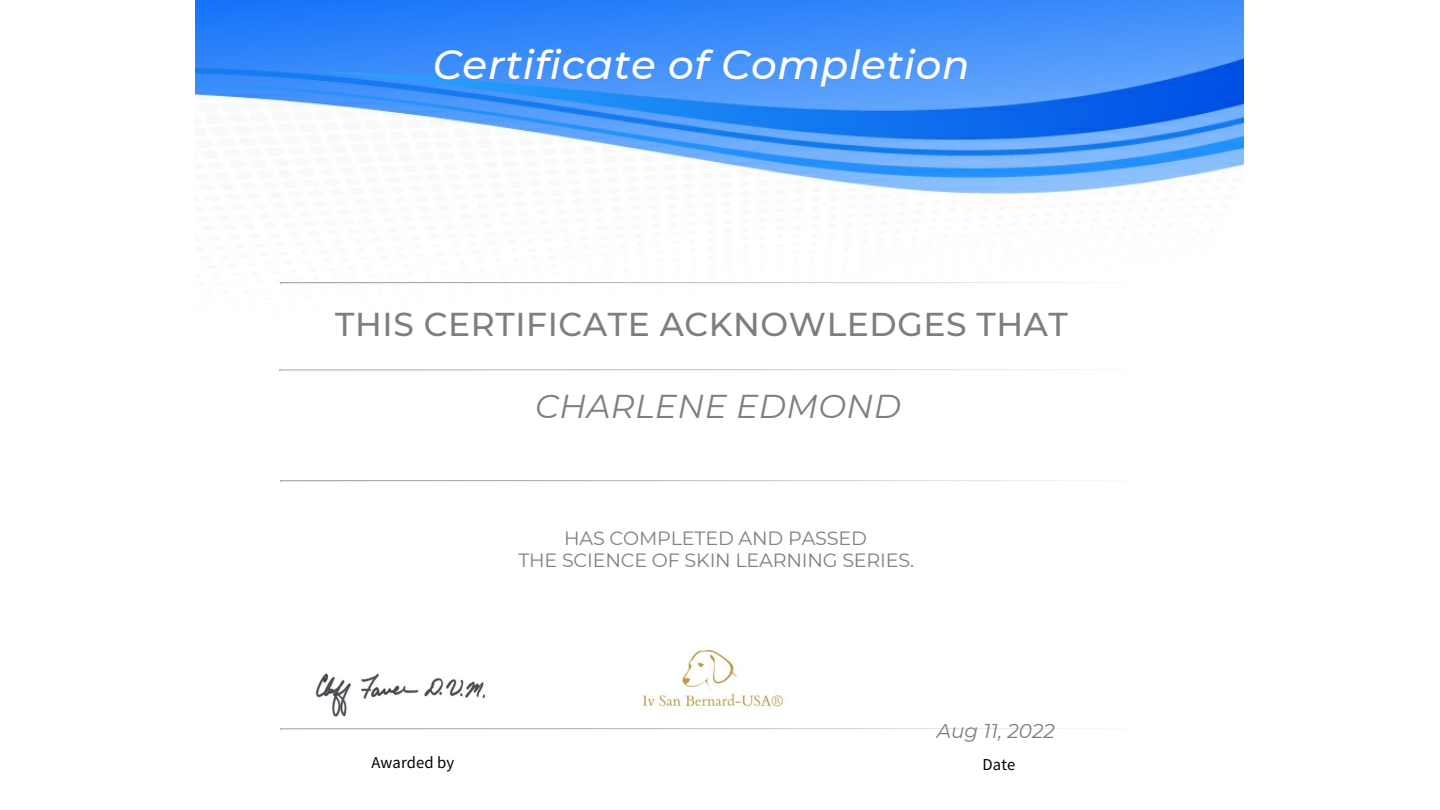
<style>
.page{position:relative;width:1440px;height:810px;background:#fff}
.page>*{position:absolute;margin:0;border:0;box-sizing:border-box;transform-origin:0 0}
.t1{font:italic 500 40.5px "Montserrat";letter-spacing:.015em;color:#fff}
.t2{font:500 33px "Montserrat";letter-spacing:.02em;color:#7e7e7e}
.t3{font:italic 33px "Montserrat";letter-spacing:.015em;color:#808080}
.t4{font:italic 20px "Montserrat";color:#808080}
.t5{font:19.2px/21.9px "Montserrat";letter-spacing:-.01em;color:#808080;text-align:center}
.t6{font:14.9px "Noto Sans JP";letter-spacing:.005em;color:#000}
</style>
<div class="page">
<img style="left:195px;top:0;width:1049px;height:731px">
<img style="left:606px;top:571px;width:218px;height:160px">
<img style="left:312px;top:658px;width:175px;height:61px">
<svg style="left:279px;top:369px;width:880px;height:3px"></svg>
<svg style="left:280px;top:282px;width:880px;height:2px"></svg>
<svg style="left:280px;top:480px;width:880px;height:2px"></svg>
<svg style="left:280px;top:728px;width:880px;height:2px"></svg>
<h1 class="t1" style="left:433px;top:40px;width:539px">Certificate of Completion</h1>
<h2 class="t2" style="left:335px;top:304px;width:734px">THIS CERTIFICATE ACKNOWLEDGES THAT</h2>
<h2 class="t3" style="left:535px;top:386px;width:367px">CHARLENE EDMOND</h2>
<p class="t5" style="left:518px;top:527px;width:397px">HAS COMPLETED AND PASSED<br>THE SCIENCE OF SKIN LEARNING SERIES.</p>
<p class="t4" style="left:937px;top:719px;width:120px">Aug 11, 2022</p>
<p class="t6" style="left:371px;top:751px;width:84px">Awarded by</p>
<p class="t6" style="left:983px;top:753px;width:34px">Date</p>
</div>
